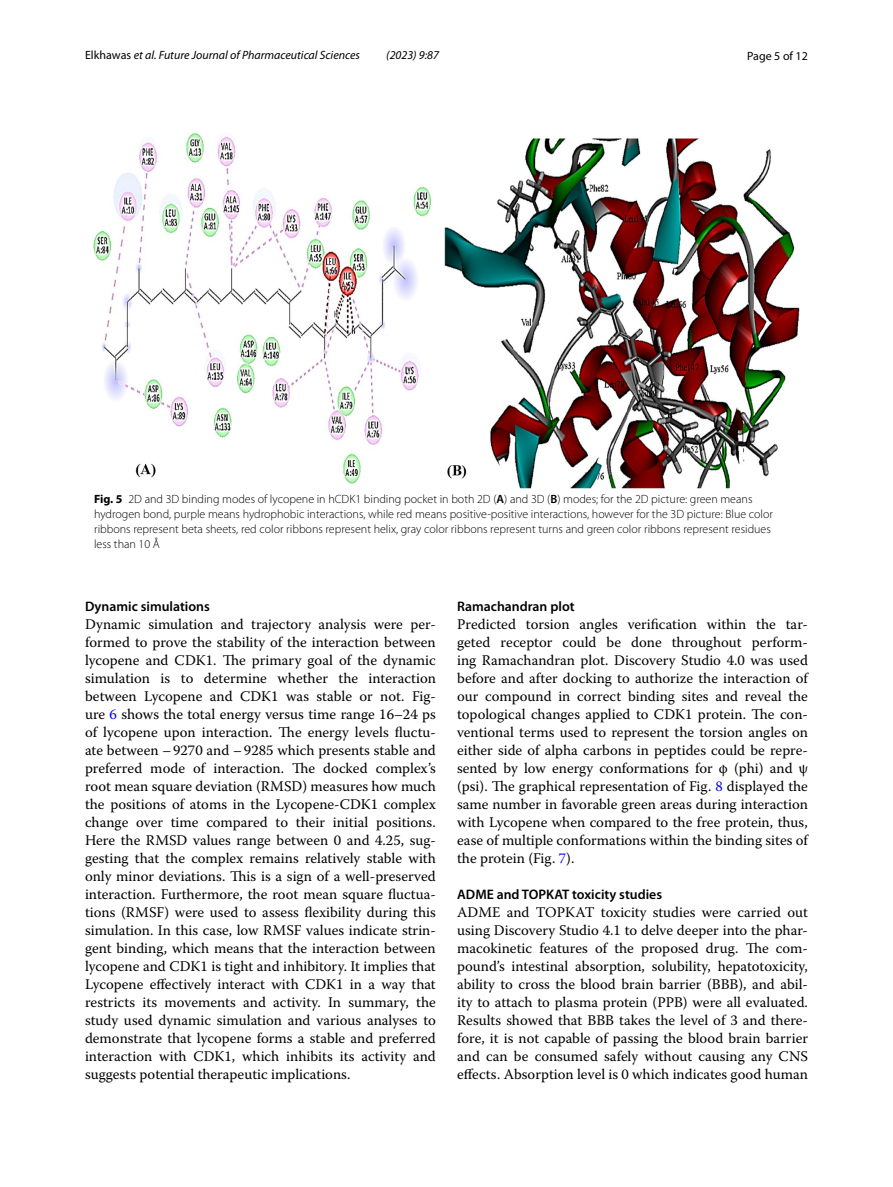
<style>
.page{position:relative;width:893px;height:1187px;background:#fff}
.page>*{position:absolute;margin:0;border:0;box-sizing:border-box;transform-origin:0 0}
.t1{font:14.7px/18px "Warnock Pro";color:#000;text-align:justify}
.t2{font:600 13.8px "Myriad Pro";color:#000}
.t3{font:300 12px/15px "Myriad Pro";color:#000}
.t4{font:italic 12px "Myriad Pro";color:#000}
.t5{font:12px "Myriad Pro";color:#000}
.s1{font-style:normal}
.s2{font-weight:700}
.s3{font-weight:600}
.s4{color:#00f}
</style>
<div class="page">
<img style="left:94px;top:133px;width:705px;height:355px">
<p class="t4" style="left:85px;top:48px;width:276px"><span class="s1">Elkhawas</span> et al. Future Journal of Pharmaceutical Sciences</p>
<p class="t4" style="left:386px;top:48px;width:54px">(2023) 9:87</p>
<p class="t5" style="left:747px;top:48px;width:62px">Page 5 of 12</p>
<p class="t3" style="left:94px;top:492px;width:680px"><span class="s2">Fig. 5</span> 2D and 3D binding modes of lycopene in hCDK1 binding pocket in both 2D (<span class="s3">A</span>) and 3D (<span class="s3">B</span>) modes; for the 2D picture: green means hydrogen bond, purple means hydrophobic interactions, while red means positive-positive interactions, however for the 3D picture: Blue color ribbons represent beta sheets, red color ribbons represent helix, gray color ribbons represent turns and green color ribbons represent residues less than 10 Å</p>
<p class="t2" style="left:85px;top:597px;width:126px">Dynamic simulations</p>
<p class="t1" style="left:85px;top:615px;width:352px">Dynamic simulation and trajectory analysis were per&shy;formed to prove the stability of the interaction between lycopene and CDK1. The primary goal of the dynamic simulation is to determine whether the interaction between Lycopene and CDK1 was stable or not. Fig&shy;ure <span class="s4">6</span> shows the total energy versus time range 16–24 ps of lycopene upon interaction. The energy levels fluctu&shy;ate between –9270 and –9285 which presents stable and preferred mode of interaction. The docked complex’s root mean square deviation (RMSD) measures how much the positions of atoms in the Lycopene-CDK1 complex change over time compared to their initial positions.<br>Here the RMSD values range between 0 and 4.25, sug&shy;gesting that the complex remains relatively stable with only minor deviations. This is a sign of a well-preserved interaction. Furthermore, the root mean square fluctua&shy;tions (RMSF) were used to assess flexibility during this simulation. In this case, low RMSF values indicate strin&shy;gent binding, which means that the interaction between lycopene and CDK1 is tight and inhibitory. It implies that Lycopene effectively interact with CDK1 in a way that restricts its movements and activity. In summary, the study used dynamic simulation and various analyses to demonstrate that lycopene forms a stable and preferred interaction with CDK1, which inhibits its activity and suggests potential therapeutic implications.</p>
<p class="t2" style="left:457px;top:597px;width:119px">Ramachandran plot</p>
<p class="t1" style="left:457px;top:615px;width:352px">Predicted torsion angles verification within the tar&shy;geted receptor could be done throughout perform&shy;ing Ramachandran plot. Discovery Studio 4.0 was used before and after docking to authorize the interaction of our compound in correct binding sites and reveal the topological changes applied to CDK1 protein. The con&shy;ventional terms used to represent the torsion angles on either side of alpha carbons in peptides could be repre&shy;sented by low energy conformations for φ (phi) and ψ (psi). The graphical representation of Fig. <span class="s4">8</span> displayed the same number in favorable green areas during interaction with Lycopene when compared to the free protein, thus, ease of multiple conformations within the binding sites of the protein (Fig. <span class="s4">7</span>).</p>
<p class="t2" style="left:457px;top:885px;width:206px">ADME and TOPKAT toxicity studies</p>
<p class="t1" style="left:457px;top:903px;width:352px">ADME and TOPKAT toxicity studies were carried out using Discovery Studio 4.1 to delve deeper into the phar&shy;macokinetic features of the proposed drug. The com&shy;pound’s intestinal absorption, solubility, hepatotoxicity, ability to cross the blood brain barrier (BBB), and abil&shy;ity to attach to plasma protein (PPB) were all evaluated.<br>Results showed that BBB takes the level of 3 and there&shy;fore, it is not capable of passing the blood brain barrier and can be consumed safely without causing any CNS effects. Absorption level is 0 which indicates good human</p>
</div>
